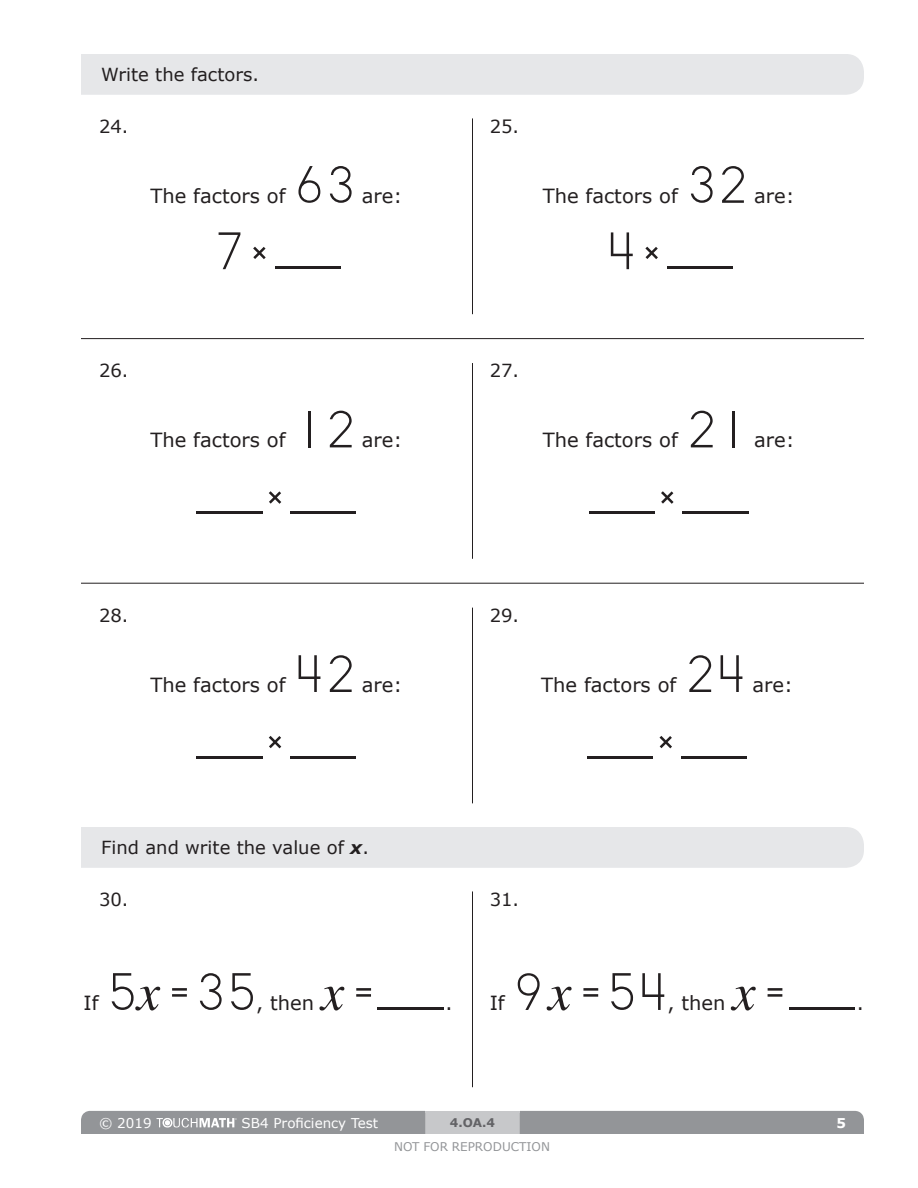
<style>
.page{position:relative;width:918px;height:1188px;background:#fff}
.page>*{position:absolute;margin:0;border:0;box-sizing:border-box;transform-origin:0 0}
.t1{font:52.5px "Touch Math";letter-spacing:-.055em;color:#231f20}
.t2{font:19.5px "Verdana";color:#231f20}
.t3{font:18px "Verdana";color:#231f20}
.t4{font:13.5px "Verdana";color:#fff}
.t5{font:700 13.5px "Verdana";color:#fff}
.t6{font:12px "Verdana";color:#939598}
.t7{font:700 12px "Verdana";color:#636366}
.s1{font-weight:700;font-style:italic}
.s2{font-family:"Times";font-style:italic}
</style>
<div class="page">
<svg style="left:81px;top:1111px;width:783px;height:23px;background:#999b9e"></svg>
<hr style="left:425px;top:1111px;width:95px;height:1px;background:#c7c8ca">
<hr style="left:425px;top:1112px;width:95px;height:1px;background:#c7c8ca">
<div style="left:450px;top:1118px;width:45px;height:9px;background:#c7c8ca"></div>
<div style="left:81px;top:54px;width:783px;height:41px;background:#e6e7e9"></div>
<div style="left:81px;top:827px;width:783px;height:41px;background:#e6e7e9"></div>
<hr style="left:81px;top:338px;width:783px;height:1px;background:#231f20">
<hr style="left:81px;top:583px;width:783px;height:1px;background:#231f20">
<hr style="left:472px;top:118px;width:1px;height:196px;background:#231f20">
<hr style="left:472px;top:363px;width:1px;height:196px;background:#231f20">
<hr style="left:472px;top:608px;width:1px;height:195px;background:#231f20">
<hr style="left:472px;top:891px;width:1px;height:196px;background:#231f20">
<p class="t3" style="left:101px;top:62px;width:159px">Write the factors.</p>
<p class="t3" style="left:99px;top:114px;width:31px">24.</p>
<p class="t3" style="left:490px;top:114px;width:31px">25.</p>
<p class="t2" style="left:150px;top:182px;width:137px">The factors of</p>
<h1 class="t1" style="left:292px;top:140px;width:67px">63</h1>
<p class="t2" style="left:362px;top:182px;width:42px">are:</p>
<p class="t2" style="left:543px;top:182px;width:137px">The factors of</p>
<h1 class="t1" style="left:685px;top:140px;width:67px">32</h1>
<p class="t2" style="left:754px;top:182px;width:42px">are:</p>
<h1 class="t1" style="left:212px;top:207px;width:129px">7eÀÀ</h1>
<h1 class="t1" style="left:605px;top:207px;width:129px">4eÀÀ</h1>
<p class="t3" style="left:99px;top:358px;width:31px">26.</p>
<p class="t3" style="left:490px;top:358px;width:31px">27.</p>
<p class="t2" style="left:150px;top:427px;width:137px">The factors of</p>
<h1 class="t1" style="left:292px;top:385px;width:67px">12</h1>
<p class="t2" style="left:362px;top:427px;width:42px">are:</p>
<p class="t2" style="left:543px;top:427px;width:137px">The factors of</p>
<h1 class="t1" style="left:685px;top:385px;width:67px">21</h1>
<p class="t2" style="left:754px;top:427px;width:42px">are:</p>
<h1 class="t1" style="left:197px;top:451px;width:161px">ÀÀeÀÀ</h1>
<h1 class="t1" style="left:589px;top:451px;width:161px">ÀÀeÀÀ</h1>
<p class="t3" style="left:99px;top:603px;width:31px">28.</p>
<p class="t3" style="left:490px;top:603px;width:31px">29.</p>
<p class="t2" style="left:150px;top:672px;width:137px">The factors of</p>
<h1 class="t1" style="left:292px;top:630px;width:67px">42</h1>
<p class="t2" style="left:362px;top:672px;width:42px">are:</p>
<p class="t2" style="left:541px;top:672px;width:137px">The factors of</p>
<h1 class="t1" style="left:683px;top:630px;width:67px">24</h1>
<p class="t2" style="left:753px;top:672px;width:42px">are:</p>
<h1 class="t1" style="left:197px;top:696px;width:161px">ÀÀeÀÀ</h1>
<h1 class="t1" style="left:588px;top:696px;width:161px">ÀÀeÀÀ</h1>
<p class="t3" style="left:101px;top:835px;width:269px">Find and write the value of <span class="s1">x</span>.</p>
<p class="t3" style="left:99px;top:887px;width:31px">30.</p>
<p class="t3" style="left:490px;top:887px;width:31px">31.</p>
<p class="t2" style="left:84px;top:989px;width:17px">If</p>
<h1 class="t1" style="left:106px;top:947px;width:155px">5<span class="s2">x</span>=35</h1>
<p class="t2" style="left:256px;top:989px;width:59px">, then</p>
<h1 class="t1" style="left:321px;top:947px;width:124px"><span class="s2">x</span>=ÀÀ</h1>
<p class="t2" style="left:446px;top:989px;width:9px">.</p>
<p class="t2" style="left:490px;top:989px;width:17px">If</p>
<h1 class="t1" style="left:512px;top:947px;width:160px">9<span class="s2">x</span>=54</h1>
<p class="t2" style="left:667px;top:989px;width:59px">, then</p>
<h1 class="t1" style="left:732px;top:947px;width:124px"><span class="s2">x</span>=ÀÀ</h1>
<p class="t2" style="left:857px;top:989px;width:9px">.</p>
<p class="t4" style="left:99px;top:1113px;width:54px">© 2019</p>
<p class="t4" style="left:242px;top:1113px;width:138px">SB4 Proficiency Test</p>
<p class="t7" style="left:450px;top:1114px;width:47px">4.OA.4</p>
<p class="t5" style="left:836px;top:1113px;width:11px">5</p>
<p class="t6" style="left:394px;top:1139px;width:157px">NOT FOR REPRODUCTION</p>
</div>
